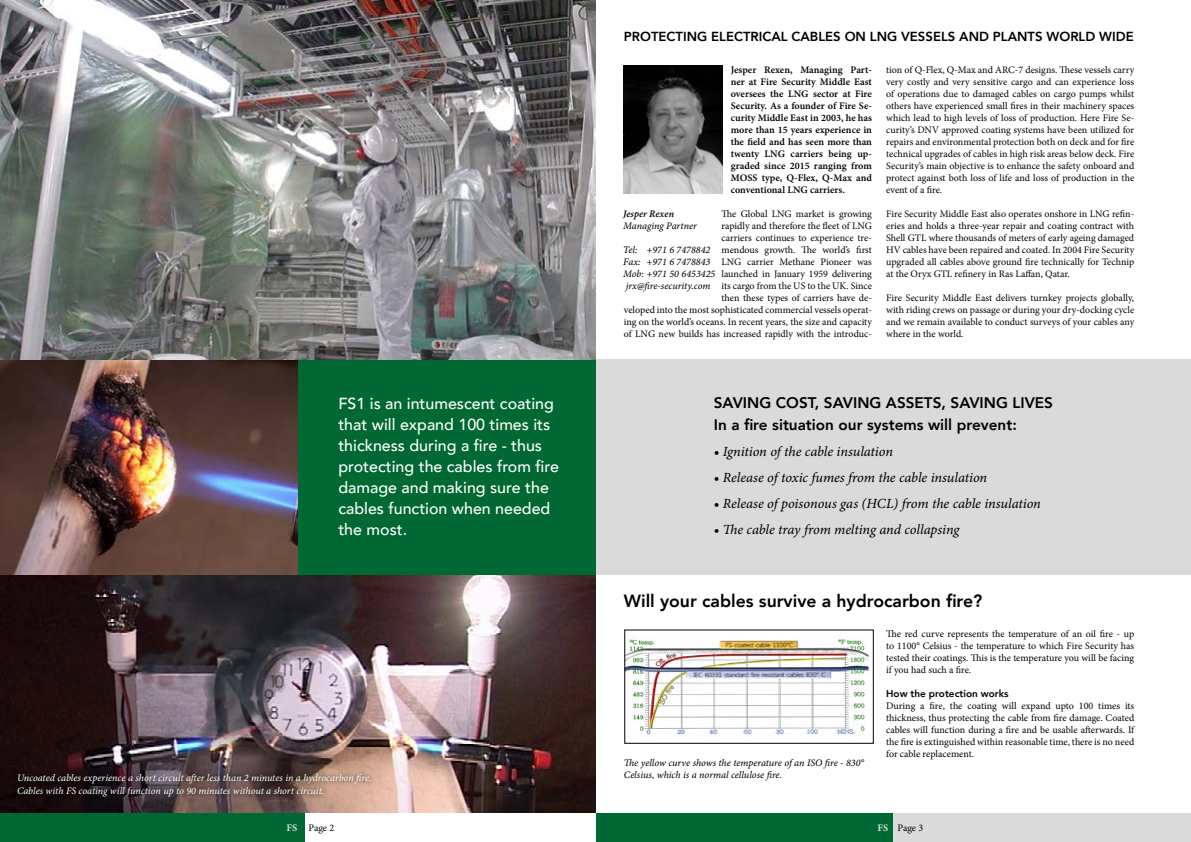
<style>
.page{position:relative;width:1191px;height:842px;background:#fff}
.page>*{position:absolute;margin:0;border:0;box-sizing:border-box;transform-origin:0 0}
.t1{font:800 17.6px "Avenir";color:#000}
.t2{font:500 16px/21px "Avenir";color:#fff}
.t3{font:800 15.3px/22px "Avenir";color:#000}
.t4{font:14px "Minion Pro It Capt";letter-spacing:-.005em;color:#000}
.t5{font:800 13.1px "Avenir";color:#000}
.t6{font:10px/12px "Minion Pro";color:#000;text-align:justify}
.t7{font:10px/12px "Minion Pro Semibold Capt";color:#000;text-align:justify}
.t8{font:10px/12px "Minion Pro It Capt";letter-spacing:-.005em;color:#000}
.t9{font:10px/13px "Minion Pro It Capt";letter-spacing:-.005em;color:#fff}
.t10{font:800 10px "Avenir";color:#000}
.t11{font:italic 600 10px "Minion Pro";color:#000}
.s1{font-family:"Minion Pro Bold Capt";color:#dadada}
</style>
<div class="page">
<div style="left:595px;top:359px;width:596px;height:216px;background:#dadada"></div>
<img style="left:0;top:575px;width:595px;height:239px">
<img style="left:0;top:359px;width:298px;height:216px">
<div style="left:12px;top:769px;width:364px;height:32px;background:#000;opacity:.75"></div>
<div style="left:298px;top:359px;width:297px;height:216px;background:#006832"></div>
<img style="left:626px;top:635px;width:243px;height:101px">
<div style="left:624px;top:630px;width:249px;height:114px;border:1px solid #000"></div>
<div style="left:596px;top:814px;width:595px;height:28px;background:#dadada"></div>
<div style="left:595px;top:814px;width:298px;height:28px;background:#006832"></div>
<div style="left:0;top:814px;width:305px;height:28px;background:#006832"></div>
<img style="left:0;top:0;width:595px;height:359px">
<img style="left:624px;top:66px;width:98px;height:127px">
<h2 class="t2" style="left:338px;top:392px;width:222px">FS1 is an intumescent coating that will expand 100 times its thickness during a fire - thus protecting the cables from fire damage and making sure the cables function when needed the most.</h2>
<p class="t9" style="left:17px;top:771px;width:356px">Uncoated cables experience a short circuit after less than 2 minutes in a hydrocarbon fire.<br>Cables with FS coating will function up to 90 minutes without a short circuit.</p>
<h3 class="t5" style="left:624px;top:26px;width:511px">PROTECTING ELECTRICAL CABLES ON LNG VESSELS AND PLANTS WORLD WIDE</h3>
<p class="t7" style="left:730px;top:64px;width:143px">Jesper Rexen, Managing Part&shy;ner at Fire Security Middle East oversees the LNG sector at Fire Security. As a founder of Fire Se&shy;curity Middle East in 2003, he has more than 15 years experience in the field and has seen more than twenty LNG carriers being up&shy;graded since 2015 ranging from MOSS type, Q-Flex, Q-Max and conventional LNG carriers.</p>
<p class="t6" style="left:624px;top:208px;width:250px;text-align:right">The Global LNG market is growing<br>rapidly and therefore the fleet of LNG<br>carriers continues to experience tre-<br>mendous growth. The world’s first<br>LNG carrier Methane Pioneer was<br>launched in January 1959 delivering<br>its cargo from the US to the UK. Since<br>then these types of carriers have de-<br>veloped into the most sophisticated commercial vessels operat&shy;ing on the world’s oceans. In recent years, the size and capacity of LNG new builds has increased rapidly with the introduc-</p>
<p class="t6" style="left:886px;top:64px;width:250px">tion of Q-Flex, Q-Max and ARC-7 designs. These vessels carry very costly and very sensitive cargo and can experience loss of operations due to damaged cables on cargo pumps whilst others have experienced small fires in their machinery spaces which lead to high levels of loss of production. Here Fire Se&shy;curity’s DNV approved coating systems have been utilized for repairs and environmental protection both on deck and for fire technical upgrades of cables in high risk areas below deck. Fire Security’s main objective is to enhance the safety onboard and protect against both loss of life and loss of production in the event of a fire.</p>
<p class="t6" style="left:886px;top:208px;width:250px">Fire Security Middle East also operates onshore in LNG refin&shy;eries and holds a three-year repair and coating contract with Shell GTL where thousands of meters of early ageing damaged HV cables have been repaired and coated. In 2004 Fire Security upgraded all cables above ground fire technically for Technip at the Oryx GTL refinery in Ras Laffan, Qatar.</p>
<p class="t6" style="left:886px;top:292px;width:250px">Fire Security Middle East delivers turnkey projects globally, with riding crews on passage or during your dry-docking cycle and we remain available to conduct surveys of your cables any where in the world.</p>
<p class="t11" style="left:623px;top:207px;width:52px">Jesper Rexen</p>
<p class="t8" style="left:623px;top:220px;width:75px">Managing Partner</p>
<p class="t8" style="left:623px;top:244px;width:93px">Tel: +971 6 7478842<br>Fax: +971 6 7478843<br>Mob: +971 50 6453425 jrx@fire-security.com</p>
<h3 class="t3" style="left:714px;top:392px;width:341px">SAVING COST, SAVING ASSETS, SAVING LIVES<br>In a fire situation our systems will prevent:</h3>
<h3 class="t4" style="left:714px;top:442px;width:181px">• Ignition of the cable insulation</h3>
<h3 class="t4" style="left:714px;top:468px;width:275px">• Release of toxic fumes from the cable insulation</h3>
<h3 class="t4" style="left:714px;top:494px;width:328px">• Release of poisonous gas (HCL) from the cable insulation</h3>
<h3 class="t4" style="left:714px;top:520px;width:247px">• The cable tray from melting and collapsing</h3>
<h1 class="t1" style="left:624px;top:587px;width:360px">Will your cables survive a hydrocarbon fire?</h1>
<p class="t8" style="left:624px;top:757px;width:242px">The yellow curve shows the temperature of an ISO fire - 830°<br>Celsius, which is a normal cellulose fire.</p>
<p class="t6" style="left:886px;top:628px;width:250px">The red curve represents the temperature of an oil fire - up to 1100° Celsius - the temperature to which Fire Security has tested their coatings. This is the temperature you will be facing if you had such a fire.</p>
<p class="t10" style="left:886px;top:686px;width:124px">How the protection works</p>
<p class="t6" style="left:886px;top:700px;width:250px">During a fire, the coating will expand upto 100 times its thickness, thus protecting the cable from fire damage. Coated cables will function during a fire and be usable afterwards. If the fire is extinguished within reasonable time, there is no need for cable replacement.</p>
<p class="t6" style="left:286px;top:822px;width:49px"><span class="s1">FS</span> Page 2</p>
<p class="t6" style="left:877px;top:822px;width:47px"><span class="s1">FS</span> Page 3</p>
</div>
